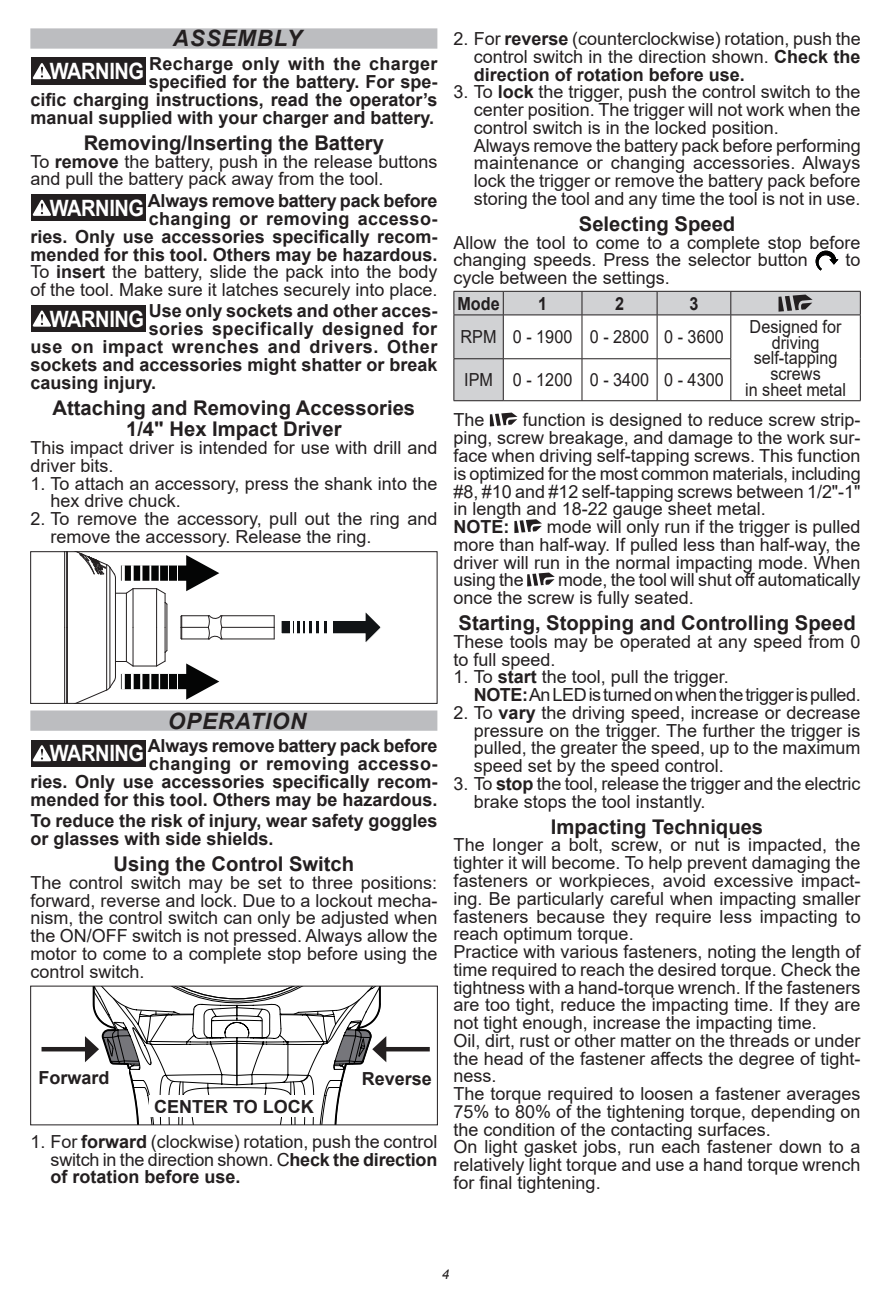
<style>
.page{position:relative;width:891px;height:1296px;background:#fff}
.page>*{position:absolute;margin:0;border:0;box-sizing:border-box;transform-origin:0 0}
.t1{font:italic 700 22.5px "Arial";letter-spacing:.035em;color:#231f20}
.t2{font:700 20.25px/20.9px "Arial";color:#231f20;text-align:center}
.t3{font:18px/17.8px "Arial";color:#231f20}
.t4{font:700 18px/18px "Arial";color:#231f20;text-align:right}
.t5{font:18px/15.8px "Arial";color:#231f20;text-align:center;scale:.9 1}
.t6{font:18px/17.8px "Arial";letter-spacing:-.025em;color:#231f20}
.t7{font:700 18px "Arial";letter-spacing:.03em;color:#231f20}
.t8{font:700 18px "Arial";letter-spacing:.025em;color:#231f20}
.t9{font:700 18px "Arial";color:#231f20;scale:.9 1}
.t10{font:italic 13.5px "Arial";color:#231f20}
.s1{font-size:22.5px;color:#fff}
.s2{font-weight:700}
.s3{font-weight:400}
</style>
<div class="page">
<svg style="left:816px;top:251px;width:22px;height:19px"></svg>
<svg style="left:453px;top:291px;width:408px;height:110px"></svg>
<svg style="left:490px;top:413px;width:28px;height:13px"></svg>
<svg style="left:514px;top:519px;width:28px;height:14px"></svg>
<svg style="left:527px;top:573px;width:28px;height:13px"></svg>
<div style="left:30px;top:28px;width:407px;height:21px;background:#bcbdc0"></div>
<div style="left:30px;top:711px;width:407px;height:20px;background:#bcbdc0"></div>
<div style="left:31px;top:58px;width:114px;height:27px;background:#231f20"></div>
<svg style="left:33px;top:63px;width:18px;height:16px"></svg>
<div style="left:31px;top:194px;width:114px;height:27px;background:#231f20"></div>
<svg style="left:33px;top:200px;width:18px;height:16px"></svg>
<div style="left:31px;top:305px;width:114px;height:27px;background:#231f20"></div>
<svg style="left:33px;top:311px;width:18px;height:16px"></svg>
<svg style="left:64px;top:553px;width:317px;height:149px"></svg>
<div style="left:30px;top:551px;width:407px;height:153px;border:1px solid #231f20"></div>
<div style="left:31px;top:740px;width:114px;height:27px;background:#231f20"></div>
<svg style="left:33px;top:745px;width:18px;height:16px"></svg>
<hr style="left:42px;top:1047px;width:47px;height:4px;background:#231f20">
<hr style="left:382px;top:1047px;width:48px;height:4px;background:#231f20">
<svg style="left:74px;top:986px;width:319px;height:139px"></svg>
<div style="left:38px;top:1069px;width:91px;height:26px;background:#fff"></div>
<div style="left:353px;top:1070px;width:79px;height:17px;background:#fff"></div>
<p class="t1" style="left:173px;top:23px;width:130px">ASSEMBLY</p>
<p class="t4" style="left:30px;top:55px;width:409px"><span class="s1">WARNING</span> Recharge only with the charger specified for the battery. For spe-<br>cific charging instructions, read the operator’s manual supplied with your charger and battery.</p>
<p class="t2" style="left:84px;top:132px;width:302px">Removing/Inserting the Battery</p>
<p class="t3" style="left:30px;top:152px;width:409px">To <span class="s2">remove</span> the battery, push in the release buttons and pull the battery pack away from the tool.</p>
<p class="t4" style="left:30px;top:191px;width:409px"><span class="s1">WARNING</span> Always remove battery pack before changing or removing accesso-<br>ries. Only use accessories specifically recom&shy;mended for this tool. Others may be hazardous.<br><span class="s3">To</span> insert <span class="s3">the battery, slide the pack into the body of the tool. Make sure it latches securely into place.</span></p>
<p class="t4" style="left:50px;top:302px;width:389px"><span class="s1">WARNING</span> Use only sockets and other acces-</p>
<p class="t8" style="left:149px;top:316px;width:290px">sories specifically designed for</p>
<p class="t7" style="left:30px;top:334px;width:409px">use on impact wrenches and drivers. Other</p>
<p class="t4" style="left:30px;top:356px;width:409px">sockets and accessories might shatter or break</p>
<p class="t4" style="left:30px;top:374px;width:127px">causing injury.</p>
<p class="t2" style="left:53px;top:398px;width:364px">Attaching and Removing Accessories<br>1/4" Hex Impact Driver</p>
<p class="t3" style="left:30px;top:439px;width:409px">This impact driver is intended for use with drill and driver bits.</p>
<p class="t3" style="left:51px;top:474px;width:388px;text-indent:-20px">1. To attach an accessory, press the shank into the hex drive chuck.</p>
<p class="t3" style="left:51px;top:510px;width:388px;text-indent:-20px">2. To remove the accessory, pull out the ring and remove the accessory. Release the ring.</p>
<p class="t1" style="left:168px;top:706px;width:140px">OPERATION</p>
<p class="t4" style="left:30px;top:737px;width:409px"><span class="s1">WARNING</span> Always remove battery pack before changing or removing accesso-<br>ries. Only use accessories specifically recom&shy;mended for this tool. Others may be hazardous.</p>
<p class="t4" style="left:30px;top:812px;width:409px;text-align:left">To reduce the risk of injury, wear safety goggles or glasses with side shields.</p>
<p class="t2" style="left:114px;top:854px;width:242px">Using the Control Switch</p>
<p class="t3" style="left:30px;top:874px;width:409px;text-align:justify">The control switch may be set to three positions: forward, reverse and lock. Due to a lockout mecha&shy;nism, the control switch can only be adjusted when the ON/OFF switch is not pressed. Always allow the motor to come to a complete stop before using the control switch.</p>
<p class="t4" style="left:38px;top:1069px;width:73px">Forward</p>
<p class="t4" style="left:362px;top:1070px;width:72px">Reverse</p>
<p class="t4" style="left:154px;top:1097px;width:161px">CENTER TO LOCK</p>
<p class="t3" style="left:51px;top:1133px;width:388px;text-align:justify;text-indent:-20px">1. For <span class="s2">forward</span> (clockwise) rotation, push the control switch in the direction shown. C<span class="s2">heck the direction of rotation before use.</span></p>
<p class="t3" style="left:474px;top:30px;width:388px;text-align:justify;text-indent:-20px">2. For <span class="s2">reverse</span> (counterclockwise) rotation, push the control switch in the direction shown. <span class="s2">Check the direction of rotation before use.</span></p>
<p class="t3" style="left:474px;top:83px;width:388px;text-indent:-20px">3. To <span class="s2">lock</span> the trigger, push the control switch to the center position. The trigger will not work when the control switch is in the locked position.<br>Always remove the battery pack before performing maintenance or changing accessories. Always lock the trigger or remove the battery pack before storing the tool and any time the tool is not in use.</p>
<p class="t2" style="left:579px;top:214px;width:158px">Selecting Speed</p>
<p class="t3" style="left:454px;top:233px;width:408px">Allow the tool to come to a complete stop before changing speeds. Press the selector button</p>
<p class="t3" style="left:846px;top:251px;width:17px">to</p>
<p class="t3" style="left:454px;top:269px;width:218px">cycle between the settings.</p>
<p class="t9" style="left:457px;top:291px;width:48px">Mode</p>
<p class="t9" style="left:538px;top:291px;width:12px">1</p>
<p class="t9" style="left:615px;top:291px;width:12px">2</p>
<p class="t9" style="left:689px;top:291px;width:12px">3</p>
<p class="t5" style="left:461px;top:329px;width:294px">RPM 0 - 1900 0 - 2800 0 - 3600</p>
<p class="t5" style="left:745px;top:319px;width:114px">Designed for driving self-tapping screws<br>in sheet metal</p>
<p class="t5" style="left:464px;top:372px;width:290px">IPM 0 - 1200 0 - 3400 0 - 4300</p>
<p class="t3" style="left:454px;top:411px;width:33px">The</p>
<p class="t3" style="left:454px;top:411px;width:409px;text-align:justify;text-indent:69px">function is designed to reduce screw strip&shy;ping, screw breakage, and damage to the work sur&shy;face when driving self-tapping screws. This function is optimized for the most common materials, including #8, #10 and #12 self-tapping screws between 1/2"-1" in length and 18-22 gauge sheet metal.</p>
<p class="t4" style="left:454px;top:518px;width:57px">NOTE:</p>
<p class="t3" style="left:454px;top:518px;width:409px;text-align:justify;text-indent:93px">mode will only run if the trigger is pulled more than half-way. If pulled less than half-way, the driver will run in the normal impacting mode. When using the</p>
<p class="t3" style="left:454px;top:571px;width:408px;text-indent:105px">mode, the tool will shut off automatically once the screw is fully seated.</p>
<p class="t2" style="left:459px;top:613px;width:399px">Starting, Stopping and Controlling Speed</p>
<p class="t3" style="left:454px;top:633px;width:409px">These tools may be operated at any speed from 0 to full speed.</p>
<p class="t6" style="left:474px;top:668px;width:388px;text-indent:-20px">1. To <span class="s2">start</span> the tool, pull the trigger.<br><span class="s2">NOTE:</span> An LED is turned on when the trigger is pulled.</p>
<p class="t3" style="left:474px;top:704px;width:388px;text-align:justify;text-indent:-20px">2. To <span class="s2">vary</span> the driving speed, increase or decrease pressure on the trigger. The further the trigger is pulled, the greater the speed, up to the maximum speed set by the speed control.</p>
<p class="t3" style="left:474px;top:775px;width:388px;text-indent:-20px">3. To <span class="s2">stop</span> the tool, release the trigger and the electric brake stops the tool instantly.</p>
<p class="t2" style="left:551px;top:816px;width:214px">Impacting Techniques</p>
<p class="t3" style="left:454px;top:836px;width:409px">The longer a bolt, screw, or nut is impacted, the tighter it will become. To help prevent damaging the fasteners or workpieces, avoid excessive impact&shy;ing. Be particularly careful when impacting smaller fasteners because they require less impacting to reach optimum torque.<br>Practice with various fasteners, noting the length of time required to reach the desired torque. Check the tightness with a hand-torque wrench. If the fasteners are too tight, reduce the impacting time. If they are not tight enough, increase the impacting time.<br>Oil, dirt, rust or other matter on the threads or under the head of the fastener affects the degree of tight&shy;ness.<br>The torque required to loosen a fastener averages 75% to 80% of the tightening torque, depending on the condition of the contacting surfaces.<br>On light gasket jobs, run each fastener down to a relatively light torque and use a hand torque wrench for final tightening.</p>
<p class="t10" style="left:442px;top:1265px;width:9px">4</p>
</div>
